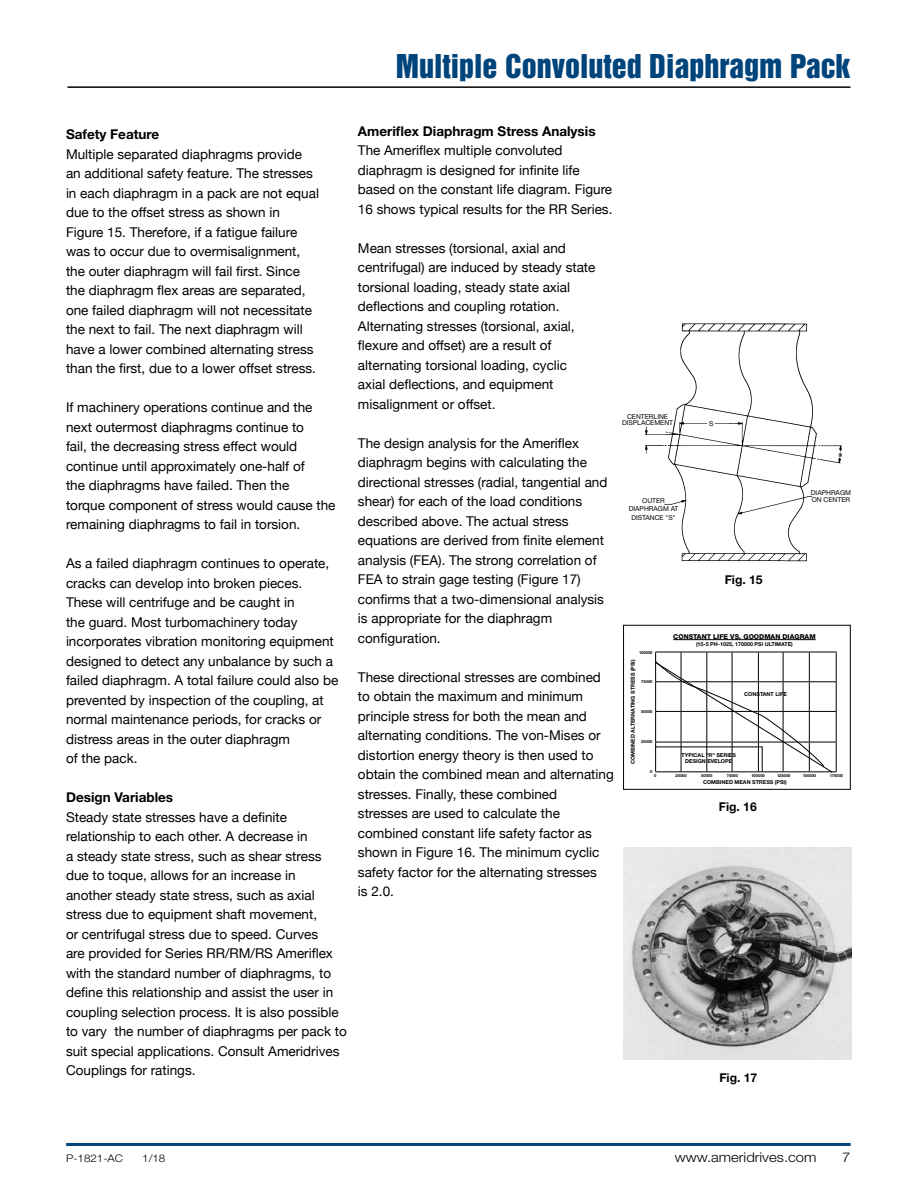
<style>
.page{position:relative;width:918px;height:1188px;background:#fff}
.page>*{position:absolute;margin:0;border:0;box-sizing:border-box;transform-origin:0 0}
.t1{font:30px "Helvetica Inserat LT Std";color:#00447c}
.t2{font:13.5px/19.5px "Helvetica Neue";color:#000}
.t3{font:700 13.5px "Helvetica Neue LT Std";color:#000}
.t4{font:300 13.5px "Helvetica Neue LT Std";color:#000;scale:1.1 1}
.t5{font:700 12.15px "Helvetica Neue LT Std";color:#000}
.t6{font:300 10.5px "Helvetica Neue LT Std";color:#000;scale:1.1 1}
.t7{font:6.75px/6.8px "Helvetica Neue LT Std";color:#000;text-align:center}
.t8{font:800 6.75px "Helvetica Neue LT Std";color:#000}
.t9{font:700 5.4px/6.8px "Helvetica Neue LT Std";color:#000;text-align:center}
.t10{font:700 4.05px "Helvetica Neue LT Std";color:#000}
</style>
<div class="page">
<hr style="left:66px;top:1143px;width:785px;height:3px;background:#00447c">
<img style="left:623px;top:847px;width:229px;height:213px">
<img style="left:645px;top:323px;width:197px;height:239px">
<div style="left:623px;top:625px;width:228px;height:165px;border:1px solid #000"></div>
<svg style="left:655px;top:652px;width:182px;height:121px"></svg>
<hr style="left:673px;top:639px;width:143px;height:1px;background:#000">
<hr style="left:68px;top:86px;width:782px;height:2px;background:#000">
<p class="t1" style="left:396px;top:48px;width:456px">Multiple Convoluted Diaphragm Pack</p>
<p class="t3" style="left:66px;top:126px;width:95px">Safety Feature</p>
<p class="t2" style="left:66px;top:144px;width:238px">Multiple separated diaphragms provide</p>
<p class="t2" style="left:66px;top:163px;width:248px">an additional safety feature. The stresses</p>
<p class="t2" style="left:66px;top:183px;width:255px">in each diaphragm in a pack are not equal</p>
<p class="t2" style="left:66px;top:202px;width:216px">due to the offset stress as shown in</p>
<p class="t2" style="left:66px;top:222px;width:233px">Figure 15. Therefore, if a fatigue failure</p>
<p class="t2" style="left:66px;top:241px;width:236px">was to occur due to overmisalignment,</p>
<p class="t2" style="left:66px;top:261px;width:236px">the outer diaphragm will fail first. Since</p>
<p class="t2" style="left:66px;top:280px;width:241px">the diaphragm flex areas are separated,</p>
<p class="t2" style="left:66px;top:300px;width:248px">one failed diaphragm will not necessitate</p>
<p class="t2" style="left:66px;top:319px;width:238px">the next to fail. The next diaphragm will</p>
<p class="t2" style="left:66px;top:339px;width:249px">have a lower combined alternating stress</p>
<p class="t2" style="left:66px;top:358px;width:252px">than the first, due to a lower offset stress.</p>
<p class="t2" style="left:66px;top:397px;width:248px">If machinery operations continue and the</p>
<p class="t2" style="left:66px;top:417px;width:240px">next outermost diaphragms continue to</p>
<p class="t2" style="left:66px;top:436px;width:233px">fail, the decreasing stress effect would</p>
<p class="t2" style="left:66px;top:456px;width:240px">continue until approximately one-half of</p>
<p class="t2" style="left:66px;top:475px;width:225px">the diaphragms have failed. Then the</p>
<p class="t2" style="left:66px;top:495px;width:271px">torque component of stress would cause the remaining diaphragms to fail in torsion.</p>
<p class="t2" style="left:66px;top:553px;width:265px">As a failed diaphragm continues to operate,</p>
<p class="t2" style="left:66px;top:573px;width:274px">cracks can develop into broken pieces.<br>These will centrifuge and be caught in<br>the guard. Most turbomachinery today incorporates vibration monitoring equipment designed to detect any unbalance by such a failed diaphragm. A total failure could also be prevented by inspection of the coupling, at normal maintenance periods, for cracks or</p>
<p class="t2" style="left:66px;top:729px;width:226px">distress areas in the outer diaphragm</p>
<p class="t2" style="left:66px;top:748px;width:73px">of the pack.</p>
<p class="t3" style="left:66px;top:789px;width:109px">Design Variables</p>
<p class="t2" style="left:66px;top:807px;width:223px">Steady state stresses have a definite</p>
<p class="t2" style="left:66px;top:826px;width:243px">relationship to each other. A decrease in</p>
<p class="t2" style="left:66px;top:846px;width:257px">a steady state stress, such as shear stress</p>
<p class="t2" style="left:66px;top:865px;width:231px">due to toque, allows for an increase in</p>
<p class="t2" style="left:66px;top:885px;width:250px">another steady state stress, such as axial</p>
<p class="t2" style="left:66px;top:904px;width:253px">stress due to equipment shaft movement,</p>
<p class="t2" style="left:66px;top:924px;width:254px">or centrifugal stress due to speed. Curves</p>
<p class="t2" style="left:66px;top:943px;width:282px">are provided for Series RR/RM/RS Ameriflex with the standard number of diaphragms, to define this relationship and assist the user in coupling selection process. It is also possible to vary the number of diaphragms per pack to suit special applications. Consult Ameridrives Couplings for ratings.</p>
<p class="t3" style="left:358px;top:123px;width:239px">Ameriflex Diaphragm Stress Analysis</p>
<p class="t2" style="left:358px;top:141px;width:206px">The Ameriflex multiple convoluted</p>
<p class="t2" style="left:358px;top:160px;width:256px">diaphragm is designed for infinite life based on the constant life diagram. Figure<br>16 shows typical results for the RR Series.</p>
<p class="t2" style="left:358px;top:238px;width:210px">Mean stresses (torsional, axial and</p>
<p class="t2" style="left:358px;top:258px;width:239px">centrifugal) are induced by steady state</p>
<p class="t2" style="left:358px;top:277px;width:218px">torsional loading, steady state axial deflections and coupling rotation.<br>Alternating stresses (torsional, axial, flexure and offset) are a result of alternating torsional loading, cyclic axial deflections, and equipment misalignment or offset.</p>
<p class="t2" style="left:358px;top:433px;width:223px">The design analysis for the Ameriflex</p>
<p class="t2" style="left:358px;top:453px;width:231px">diaphragm begins with calculating the</p>
<p class="t2" style="left:358px;top:472px;width:251px">directional stresses (radial, tangential and</p>
<p class="t2" style="left:358px;top:492px;width:248px">shear) for each of the load conditions described above. The actual stress equations are derived from finite element analysis (FEA). The strong correlation of FEA to strain gage testing (Figure 17) confirms that a two-dimensional analysis is appropriate for the diaphragm</p>
<p class="t2" style="left:358px;top:628px;width:84px">configuration.</p>
<p class="t2" style="left:358px;top:667px;width:245px">These directional stresses are combined</p>
<p class="t2" style="left:358px;top:687px;width:227px">to obtain the maximum and minimum</p>
<p class="t2" style="left:358px;top:706px;width:231px">principle stress for both the mean and</p>
<p class="t2" style="left:358px;top:726px;width:244px">alternating conditions. The von-Mises or</p>
<p class="t2" style="left:358px;top:745px;width:237px">distortion energy theory is then used to</p>
<p class="t2" style="left:358px;top:765px;width:257px">obtain the combined mean and alternating</p>
<p class="t2" style="left:358px;top:784px;width:201px">stresses. Finally, these combined</p>
<p class="t2" style="left:358px;top:804px;width:243px">stresses are used to calculate the combined constant life safety factor as shown in Figure 16. The minimum cyclic safety factor for the alternating stresses is 2.0.</p>
<p class="t7" style="left:622px;top:413px;width:53px">CENTERLINE<br>DISPLACEMENT</p>
<p class="t7" style="left:709px;top:420px;width:6px">S</p>
<p class="t7" style="left:811px;top:489px;width:42px">DIAPHRAGM</p>
<p class="t7" style="left:642px;top:498px;width:24px">OUTER</p>
<p class="t7" style="left:812px;top:496px;width:40px">ON CENTER</p>
<p class="t7" style="left:629px;top:505px;width:51px;line-height:8.1px">DIAPHRAGM AT<br>DISTANCE "S"</p>
<p class="t5" style="left:725px;top:572px;width:40px">Fig. 15</p>
<p class="t8" style="left:673px;top:633px;width:144px">CONSTANT LIFE VS. GOODMAN DIAGRAM</p>
<p class="t9" style="left:696px;top:640px;width:98px">(15-5 PH-1025, 170000 PSI ULTIMATE)</p>
<p class="t10" style="left:639px;top:650px;width:15px">100000</p>
<p class="t10" style="left:641px;top:679px;width:13px">75000</p>
<p class="t10" style="left:641px;top:709px;width:13px">50000</p>
<p class="t10" style="left:641px;top:739px;width:13px">25000</p>
<p class="t10" style="left:650px;top:769px;width:4px">0</p>
<p class="t9" style="left:629px;top:764px;width:106px;rotate:-90deg">COMBINED ALTERNATING STRESS (PSI)</p>
<p class="t9" style="left:744px;top:691px;width:44px">CONSTANT LIFE</p>
<p class="t9" style="left:682px;top:751px;width:56px">TYPICAL "R" SERIES<br>DESIGN EVELOPE</p>
<p class="t10" style="left:654px;top:773px;width:4px">0</p>
<p class="t10" style="left:676px;top:773px;width:13px">25000</p>
<p class="t10" style="left:701px;top:773px;width:13px">50000</p>
<p class="t10" style="left:727px;top:773px;width:13px">75000</p>
<p class="t10" style="left:751px;top:773px;width:15px">100000</p>
<p class="t10" style="left:777px;top:773px;width:15px">125000</p>
<p class="t10" style="left:803px;top:773px;width:15px">150000</p>
<p class="t10" style="left:830px;top:773px;width:15px">175000</p>
<p class="t9" style="left:703px;top:778px;width:85px">COMBINED MEAN STRESS (PSI)</p>
<p class="t5" style="left:719px;top:800px;width:40px">Fig. 16</p>
<p class="t5" style="left:719px;top:1070px;width:40px">Fig. 17</p>
<p class="t6" style="left:66px;top:1152px;width:53px">P-1821-AC</p>
<p class="t4" style="left:675px;top:1149px;width:130px">www.ameridrives.com</p>
<p class="t4" style="left:842px;top:1149px;width:9px">7</p>
</div>
